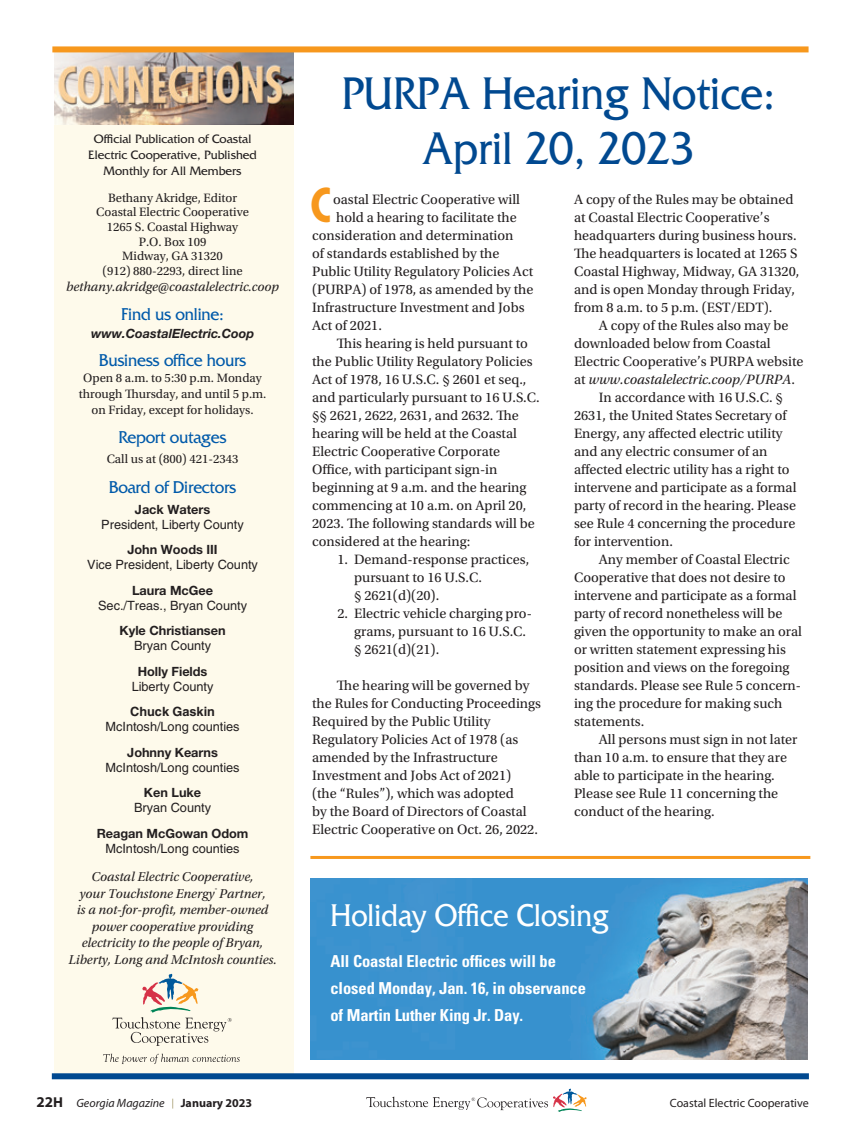
<style>
.page{position:relative;width:864px;height:1134px;background:#fff}
.page>*{position:absolute;margin:0;border:0;box-sizing:border-box;transform-origin:0 0}
.t1{font:48px "Friz Quadrata Std";color:#014990;scale:.9 1}
.t2{font:700 condensed 45.45px "Futura Std";color:#f7981d}
.t3{font:33px "Friz Quadrata Std";color:#fff;scale:.88 1}
.t4{font:18px "Friz Quadrata Std";letter-spacing:-.015em;color:#015aaa;scale:.95 1}
.t5{font:700 condensed 16.5px/27px "Univers LT Std";letter-spacing:-.005em;color:#fff}
.t6{font:14.25px/18px "Utopia Std";color:#231f20}
.t7{font:italic 13.5px/16.5px "Utopia Std";color:#231f20;text-align:center}
.t8{font:12.75px/14.5px "Utopia Std";color:#231f20;text-align:center}
.t9{font:12.75px "Helvetica LT Std";color:#231f20}
.t10{font:700 12.75px "Helvetica Neue LT Std";color:#231f20}
.t11{font:12.75px/16.4px "Friz Quadrata Std";color:#231f20;text-align:center}
.t12{font:italic 700 12.75px "Helvetica Neue LT Std";color:#231f20}
.t13{font:700 12.75px "Helvetica LT Std";color:#231f20}
.t14{font:12px "Myriad Pro";color:#231f20}
.t15{font:italic 12px "Myriad Pro";color:#231f20}
.t16{font:700 12px "Myriad Pro";color:#231f20}
.s1{font-style:italic}
.s2{font-weight:700;font-style:normal;font-size:15px}
.s3{font-weight:700;font-style:normal;font-size:14.4px}
</style>
<div class="page">
<div style="left:54px;top:52px;width:239px;height:1024px;background:#fefaeb"></div>
<img style="left:310px;top:878px;width:497px;height:181px">
<hr style="left:310px;top:856px;width:500px;height:3px;background:#f7981d">
<div style="left:52px;top:1073px;width:757px;height:6px;background:#014990"></div>
<img style="left:54px;top:52px;width:240px;height:73px">
<div style="left:52px;top:46px;width:757px;height:6px;background:#f7981d"></div>
<svg style="left:103px;top:1054px;width:137px;height:10px"></svg>
<svg style="left:112px;top:974px;width:120px;height:72px"></svg>
<svg style="left:366px;top:1089px;width:221px;height:23px"></svg>
<p class="t11" style="left:88px;top:130px;width:170px">Offcial Publication of Coastal<br>Electric Cooperative, Published</p>
<p class="t11" style="left:104px;top:163px;width:139px">Monthly for All Members</p>
<p class="t8" style="left:96px;top:191px;width:154px">Bethany Akridge, Editor<br>Coastal Electric Cooperative<br>1265 S. Coastal Highway<br>P.O. Box 109<br>Midway, GA 31320<br>(912) 880-2293, direct line</p>
<p class="t7" style="left:66px;top:279px;width:214px">bethany.akridge@coastalelectric.coop</p>
<p class="t4" style="left:121px;top:304px;width:109px">Find us online:</p>
<p class="t12" style="left:91px;top:326px;width:165px">www.CoastalElectric.Coop</p>
<p class="t4" style="left:99px;top:350px;width:157px">Business offce hours</p>
<p class="t8" style="left:79px;top:370px;width:189px;line-height:16px">Open 8 a.m. to 5:30 p.m. Monday through Tursday, and until 5 p.m. on Friday, except for holidays.</p>
<p class="t4" style="left:118px;top:427px;width:115px">Report outages</p>
<p class="t8" style="left:107px;top:451px;width:133px">Call us at (800) 421-2343</p>
<p class="t4" style="left:109px;top:477px;width:136px">Board of Directors</p>
<p class="t10" style="left:135px;top:501px;width:77px">Jack Waters</p>
<p class="t9" style="left:101px;top:517px;width:144px">President, Liberty County</p>
<p class="t10" style="left:127px;top:542px;width:92px">John Woods III</p>
<p class="t9" style="left:87px;top:557px;width:172px">Vice President, Liberty County</p>
<p class="t10" style="left:132px;top:582px;width:83px">Laura McGee</p>
<p class="t9" style="left:98px;top:598px;width:150px">Sec./Treas., Bryan County</p>
<p class="t10" style="left:120px;top:623px;width:108px">Kyle Christiansen</p>
<p class="t9" style="left:134px;top:638px;width:78px">Bryan County</p>
<p class="t10" style="left:138px;top:663px;width:71px">Holly Fields</p>
<p class="t9" style="left:132px;top:679px;width:83px">Liberty County</p>
<h6 class="t13" style="left:130px;top:704px;width:86px">Chuck Gaskin</h6>
<p class="t9" style="left:106px;top:719px;width:136px">McIntosh/Long counties</p>
<p class="t10" style="left:127px;top:744px;width:92px">Johnny Kearns</p>
<p class="t9" style="left:106px;top:760px;width:136px">McIntosh/Long counties</p>
<p class="t10" style="left:144px;top:785px;width:59px">Ken Luke</p>
<p class="t9" style="left:134px;top:800px;width:78px">Bryan County</p>
<p class="t10" style="left:97px;top:825px;width:153px">Reagan McGowan Odom</p>
<p class="t9" style="left:106px;top:841px;width:136px">McIntosh/Long counties</p>
<p class="t7" style="left:79px;top:869px;width:188px">Coastal Electric Cooperative, your Touchstone Energy<sup>®</sup> Partner,</p>
<p class="t7" style="left:77px;top:902px;width:193px">is a not-for-proft, member-owned</p>
<p class="t7" style="left:92px;top:918px;width:163px">power cooperative providing</p>
<p class="t7" style="left:68px;top:935px;width:210px">electricity to the people ofBryan,<br>Liberty, Long and McIntosh counties.</p>
<h1 class="t1" style="left:341px;top:66px;width:483px">PURPA Hearing Notice:</h1>
<h1 class="t1" style="left:422px;top:122px;width:304px">April 20, 2023</h1>
<p class="t2" style="left:311px;top:177px;width:22px">C</p>
<p class="t6" style="left:333px;top:190px;width:188px">oastal Electric Cooperative will</p>
<p class="t6" style="left:336px;top:208px;width:182px">hold a hearing to facilitate the</p>
<p class="t6" style="left:312px;top:226px;width:203px">consideration and determination</p>
<p class="t6" style="left:312px;top:244px;width:189px">of standards established by the</p>
<p class="t6" style="left:312px;top:262px;width:222px">Public Utility Regulatory Policies Act</p>
<p class="t6" style="left:312px;top:280px;width:223px">(PURPA) of 1978, as amended by the</p>
<p class="t6" style="left:312px;top:298px;width:214px">Infrastructure Investment and Jobs</p>
<p class="t6" style="left:312px;top:316px;width:71px">Act of 2021.</p>
<p class="t6" style="left:337px;top:334px;width:193px">Tis hearing is held pursuant to</p>
<p class="t6" style="left:312px;top:352px;width:222px">the Public Utility Regulatory Policies</p>
<p class="t6" style="left:312px;top:370px;width:216px">Act of 1978, 16 U.S.C. § 2601 et seq.,</p>
<p class="t6" style="left:312px;top:388px;width:229px">and particularly pursuant to 16 U.S.C.</p>
<p class="t6" style="left:312px;top:406px;width:208px">§§ 2621, 2622, 2631, and 2632. Te</p>
<p class="t6" style="left:312px;top:424px;width:206px">hearing will be held at the Coastal</p>
<p class="t6" style="left:312px;top:442px;width:190px">Electric Cooperative Corporate</p>
<p class="t6" style="left:312px;top:460px;width:187px">Ofce, with participant sign-in</p>
<p class="t6" style="left:312px;top:478px;width:216px">beginning at 9 a.m. and the hearing</p>
<p class="t6" style="left:312px;top:496px;width:216px">commencing at 10 a.m. on April 20,</p>
<p class="t6" style="left:312px;top:514px;width:224px">2023. Te following standards will be</p>
<p class="t6" style="left:312px;top:532px;width:160px">considered at the hearing:</p>
<p class="t6" style="left:354px;top:550px;width:177px;text-indent:-17px">1. Demand-response practices, pursuant to 16 U.S.C.<br>§ 2621(d)(20).</p>
<p class="t6" style="left:354px;top:604px;width:179px;text-indent:-17px">2. Electric vehicle charging pro&shy;grams, pursuant to 16 U.S.C. § 2621(d)(21).</p>
<p class="t6" style="left:312px;top:676px;width:230px;text-indent:25px">Te hearing will be governed by the Rules for Conducting Proceedings Required by the Public Utility Regulatory Policies Act of 1978 (as amended by the Infrastructure Investment and Jobs Act of 2021)<br>(the “Rules”), which was adopted<br>by the Board of Directors of Coastal Electric Cooperative on Oct. 26, 2022.</p>
<p class="t6" style="left:574px;top:190px;width:227px">A copy of the Rules may be obtained at Coastal Electric Cooperative’s headquarters during business hours.<br>Te headquarters is located at 1265 S Coastal Highway, Midway, GA 31320, and is open Monday through Friday, from 8 a.m. to 5 p.m. (EST/EDT).</p>
<p class="t6" style="left:574px;top:316px;width:231px;text-indent:25px">A copy of the Rules also may be downloaded below from Coastal Electric Cooperative’s PURPA website at <span class="s1">www.coastalelectric.coop/PURPA</span>.</p>
<p class="t6" style="left:574px;top:388px;width:224px;text-indent:25px">In accordance with 16 U.S.C. § 2631, the United States Secretary of Energy, any afected electric utility and any electric consumer of an afected electric utility has a right to intervene and participate as a formal party of record in the hearing. Please see Rule 4 concerning the procedure for intervention.</p>
<p class="t6" style="left:574px;top:550px;width:230px;text-indent:25px">Any member of Coastal Electric Cooperative that does not desire to intervene and participate as a formal party of record nonetheless will be given the opportunity to make an oral or written statement expressing his position and views on the foregoing standards. Please see Rule 5 concern&shy;ing the procedure for making such statements.</p>
<p class="t6" style="left:574px;top:730px;width:225px;text-indent:25px">All persons must sign in not later than 10 a.m. to ensure that they are able to participate in the hearing.<br>Please see Rule 11 concerning the conduct of the hearing.</p>
<h1 class="t3" style="left:330px;top:897px;width:318px">Holiday Offce Closing</h1>
<h4 class="t5" style="left:330px;top:948px;width:257px">All Coastal Electric offces will be closed Monday, Jan. 16, in observance of Martin Luther King Jr. Day.</h4>
<p class="t15" style="left:36px;top:1096px;width:130px"><span class="s2">22</span><span class="s3">H</span> Georgia Magazine</p>
<p class="t16" style="left:181px;top:1096px;width:73px">January 2023</p>
<p class="t14" style="left:670px;top:1096px;width:141px">Coastal Electric Cooperative</p>
</div>
